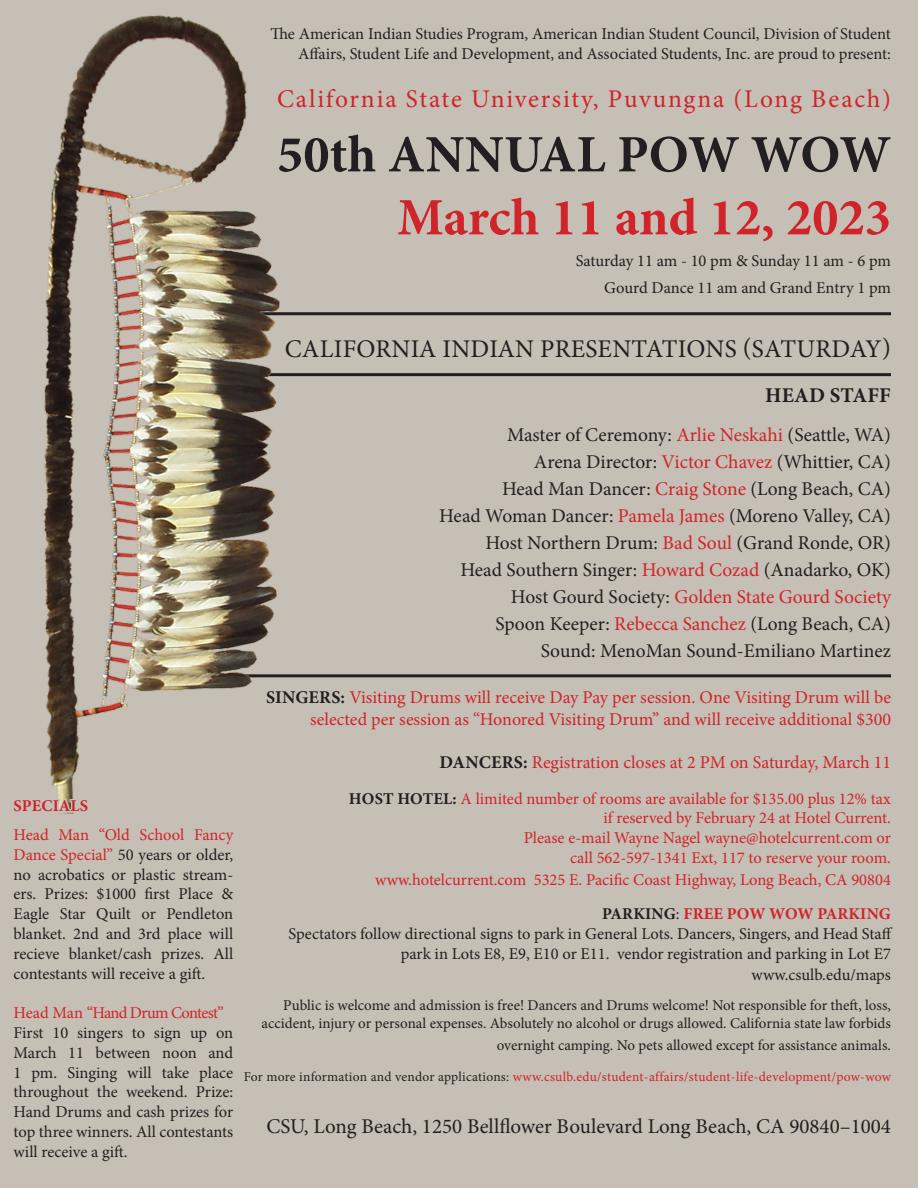
<style>
.page{position:relative;width:918px;height:1188px;background:#c5bfb5}
.page>*{position:absolute;margin:0;border:0;box-sizing:border-box;transform-origin:0 0}
.t1{font:700 52.5px "Minion Pro";color:#d1232a}
.t2{font:700 52.5px "Minion Pro";color:#231f20}
.t3{font:25.5px "Minion Pro";letter-spacing:.07em;color:#d1232a}
.t4{font:25.5px "Minion Pro";letter-spacing:.01em;color:#231f20}
.t5{font:21px "Minion Pro";color:#231f20}
.t6{font:700 21px "Minion Pro";letter-spacing:.01em;color:#231f20}
.t7{font:19.5px "Minion Pro";letter-spacing:-.005em;color:#231f20}
.t8{font:19.5px "Minion Pro";color:#d1232a}
.t9{font:18px/21.6px "Minion Pro";color:#d1232a;text-align:right}
.t10{font:16.5px/19.8px "Minion Pro";color:#231f20;text-align:right}
.t11{font:16.5px "Minion Pro";color:#d1232a}
.t12{font:700 16.5px "Minion Pro";letter-spacing:.01em;color:#d1232a}
.t13{font:16.5px "Minion Pro";letter-spacing:-.04em;color:#d1232a}
.t14{font:15px/18px "Minion Pro";color:#231f20;text-align:right}
.t15{font:13.5px "Minion Pro";letter-spacing:.015em;color:#d1232a}
.s1{color:#d1232a}
.s2{color:#231f20}
.s3{font-weight:700;color:#231f20}
.s4{font-weight:400;color:#231f20}
</style>
<div class="page">
<hr style="left:243px;top:312px;width:648px;height:3px;background:#231f20">
<hr style="left:243px;top:674px;width:648px;height:3px;background:#231f20">
<hr style="left:243px;top:373px;width:648px;height:3px;background:#231f20">
<img style="left:43px;top:15px;width:248px;height:770px">
<svg style="left:52px;top:785px;width:22px;height:29px"></svg>
<p class="t10" style="left:270px;top:24px;width:622px">The American Indian Studies Program, American Indian Student Council, Division of Student<br>Affairs, Student Life and Development, and Associated Students, Inc. are proud to present:</p>
<p class="t3" style="left:277px;top:82px;width:615px">California State University, Puvungna (Long Beach)</p>
<p class="t2" style="left:277px;top:118px;width:615px">50th ANNUAL POW WOW</p>
<p class="t1" style="left:397px;top:181px;width:495px">March 11 and 12, 2023</p>
<p class="t10" style="left:576px;top:251px;width:317px">Saturday 11 am - 10 pm &amp; Sunday 11 am - 6 pm</p>
<p class="t10" style="left:604px;top:278px;width:288px">Gourd Dance 11 am and Grand Entry 1 pm</p>
<p class="t4" style="left:285px;top:331px;width:608px">CALIFORNIA INDIAN PRESENTATIONS (SATURDAY)</p>
<p class="t12" style="left:14px;top:794px;width:76px">SPECIALS</p>
<p class="t10" style="left:14px;top:825px;width:221px;text-align:justify"><span class="s1">Head Man “Old School Fancy Dance Special”</span> 50 years or older, no acrobatics or plastic stream&shy;ers. Prizes: $1000 first Place &amp; Eagle Star Quilt or Pendleton blanket. 2nd and 3rd place will recieve blanket/cash prizes. All contestants will receive a gift.</p>
<p class="t13" style="left:14px;top:1002px;width:212px">Head Man “Hand Drum Contest”</p>
<p class="t10" style="left:14px;top:1023px;width:221px;text-align:justify">First 10 singers to sign up on March 11 between noon and 1 pm. Singing will take place throughout the weekend. Prize:<br>Hand Drums and cash prizes for top three winners. All contestants will receive a gift.</p>
<p class="t6" style="left:765px;top:381px;width:127px">HEAD STAFF</p>
<p class="t7" style="left:507px;top:422px;width:385px">Master of Ceremony: <span class="s1">Arlie Neskahi</span> (Seattle, WA)</p>
<p class="t7" style="left:534px;top:449px;width:359px">Arena Director: <span class="s1">Victor Chavez</span> (Whittier, CA)</p>
<p class="t7" style="left:502px;top:476px;width:390px">Head Man Dancer: <span class="s1">Craig Stone</span> (Long Beach, CA)</p>
<p class="t7" style="left:439px;top:503px;width:453px">Head Woman Dancer: <span class="s1">Pamela James</span> (Moreno Valley, CA)</p>
<p class="t7" style="left:485px;top:530px;width:407px">Host Northern Drum: <span class="s1">Bad Soul</span> (Grand Ronde, OR)</p>
<p class="t7" style="left:460px;top:557px;width:432px">Head Southern Singer: <span class="s1">Howard Cozad</span> (Anadarko, OK)</p>
<p class="t8" style="left:511px;top:584px;width:382px"><span class="s2">Host Gourd Society:</span> Golden State Gourd Society</p>
<p class="t7" style="left:495px;top:611px;width:397px">Spoon Keeper: <span class="s1">Rebecca Sanchez</span> (Long Beach, CA)</p>
<p class="t7" style="left:541px;top:638px;width:352px">Sound: MenoMan Sound-Emiliano Martinez</p>
<p class="t9" style="left:266px;top:687px;width:626px"><span class="s3">SINGERS:</span> Visiting Drums will receive Day Pay per session. One Visiting Drum will be selected per session as “Honored Visiting Drum” and will receive additional $300</p>
<p class="t9" style="left:440px;top:751px;width:453px"><span class="s3">DANCERS:</span> Registration closes at 2 PM on Saturday, March 11</p>
<p class="t11" style="left:349px;top:787px;width:544px"><span class="s3">HOST HOTEL:</span> A limited number of rooms are available for $135.00 plus 12% tax</p>
<p class="t11" style="left:603px;top:807px;width:289px">if reserved by February 24 at Hotel Current.</p>
<p class="t11" style="left:524px;top:827px;width:369px">Please e-mail Wayne Nagel wayne@hotelcurrent.com or</p>
<p class="t11" style="left:570px;top:847px;width:322px">call 562-597-1341 Ext, 117 to reserve your room.</p>
<p class="t11" style="left:375px;top:868px;width:517px">www.hotelcurrent.com 5325 E. Pacific Coast Highway, Long Beach, CA 90804</p>
<p class="t12" style="left:602px;top:902px;width:290px"><span class="s2">PARKING</span><span class="s4">:</span> FREE POW WOW PARKING</p>
<p class="t10" style="left:289px;top:924px;width:605px">Spectators follow directional signs to park in General Lots. Dancers, Singers, and Head Staff park in Lots E8, E9, E10 or E11. vendor registration and parking in Lot E7</p>
<p class="t10" style="left:752px;top:965px;width:141px">www.csulb.edu/maps</p>
<p class="t14" style="left:262px;top:996px;width:631px">Public is welcome and admission is free! Dancers and Drums welcome! Not responsible for theft, loss, accident, injury or personal expenses. Absolutely no alcohol or drugs allowed. California state law forbids</p>
<p class="t14" style="left:497px;top:1036px;width:396px">overnight camping. No pets allowed except for assistance animals.</p>
<p class="t15" style="left:244px;top:1068px;width:649px"><span class="s2">For more information and vendor applications:</span> www.csulb.edu/student-affairs/student-life-development/pow-wow</p>
<p class="t5" style="left:267px;top:1112px;width:626px">CSU, Long Beach, 1250 Bellflower Boulevard Long Beach, CA 90840–1004</p>
</div>
